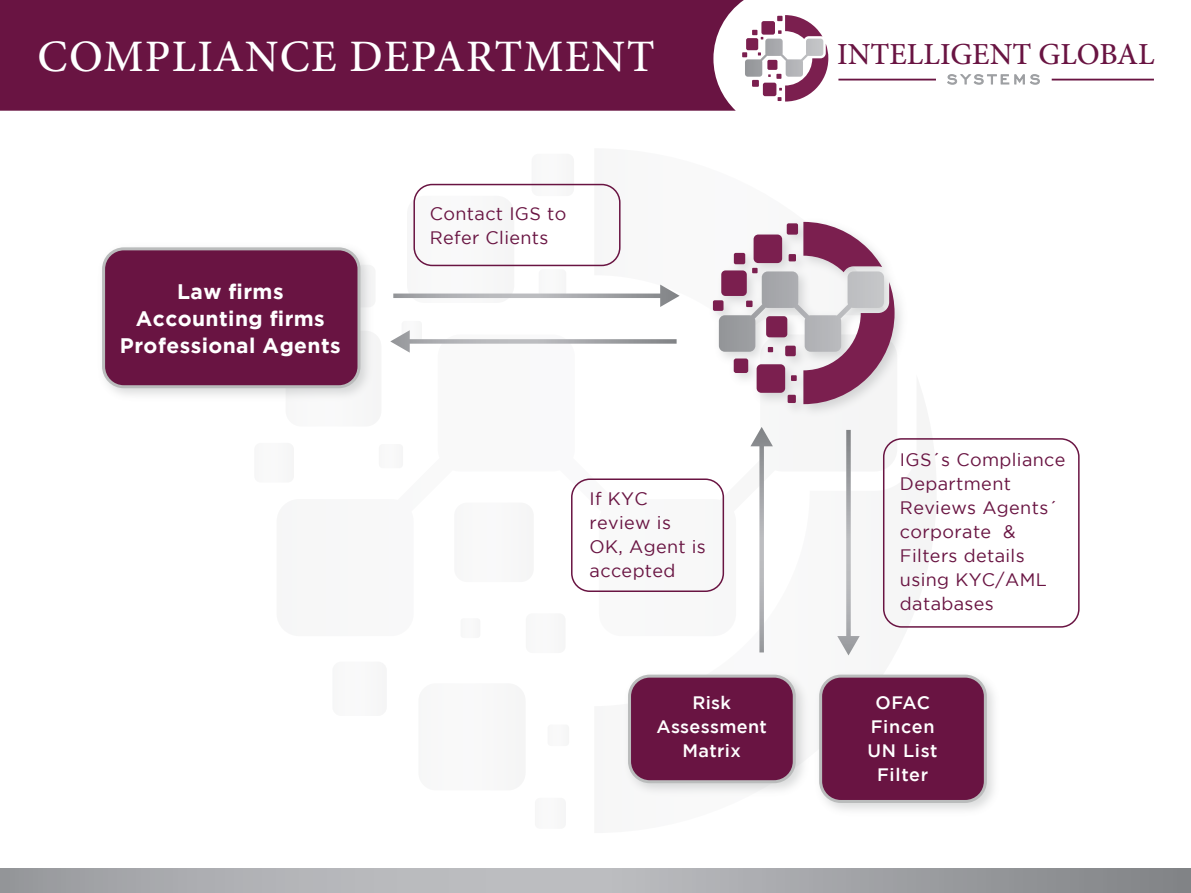
<style>
.page{position:relative;width:1191px;height:893px;background:#fff}
.page>*{position:absolute;margin:0;border:0;box-sizing:border-box;transform-origin:0 0}
.t1{font:500 45px "Minion Pro";letter-spacing:.03em;color:#fff}
.t2{font:500 30.6px "Minion Pro";color:#691442}
.t3{font:700 21px/27px "Gotham";letter-spacing:.02em;color:#fff;text-align:center}
.t4{font:18px/24px "Gotham";letter-spacing:.02em;color:#691442}
.t5{font:500 18px/24px "Gotham";letter-spacing:.04em;color:#fff;text-align:center}
.t6{font:500 18px/24px "Gotham";letter-spacing:.02em;color:#fff;text-align:center}
</style>
<div class="page">
<div style="left:401px;top:321px;width:21px;height:20px;background:#f8f8f8;border-radius:3px"></div>
<div style="left:254px;top:443px;width:40px;height:40px;background:#f8f8f8;border-radius:6px"></div>
<div style="left:407px;top:196px;width:107px;height:107px;background:#f8f8f8;border-radius:18px"></div>
<div style="left:531px;top:154px;width:43px;height:42px;background:#f8f8f8;border-radius:7px"></div>
<div style="left:538px;top:269px;width:28px;height:28px;background:#f8f8f8;border-radius:5px"></div>
<div style="left:547px;top:724px;width:22px;height:22px;background:#f8f8f9;border-radius:4px"></div>
<div style="left:535px;top:798px;width:31px;height:31px;background:#f8f8f8;border-radius:5px"></div>
<div style="left:332px;top:662px;width:55px;height:54px;background:#f8f8f8;border-radius:9px"></div>
<div style="left:526px;top:613px;width:39px;height:40px;background:#f8f8f8;border-radius:6px"></div>
<div style="left:418px;top:683px;width:107px;height:107px;background:#f8f8f8;border-radius:18px"></div>
<div style="left:460px;top:618px;width:20px;height:20px;background:#f8f8f8;border-radius:3px"></div>
<img style="left:626px;top:674px;width:180px;height:119px">
<div style="left:629px;top:676px;width:165px;height:106px;background:#691442;border-radius:20px"></div>
<div style="left:628px;top:675px;width:167px;height:108px;border:3px solid #babcbc;border-radius:20px"></div>
<img style="left:817px;top:672px;width:177px;height:138px">
<div style="left:820px;top:676px;width:165px;height:125px;background:#691442;border-radius:20px"></div>
<div style="left:819px;top:675px;width:167px;height:128px;border:3px solid #babcbc;border-radius:20px"></div>
<svg style="left:0;top:869px;width:1191px;height:24px"></svg>
<img style="left:102px;top:249px;width:272px;height:151px">
<div style="left:104px;top:249px;width:255px;height:138px;background:#691442;border-radius:20px"></div>
<div style="left:102px;top:247px;width:258px;height:141px;border:3px solid #babcbc;border-radius:20px"></div>
<svg style="left:393px;top:294px;width:267px;height:4px"></svg>
<svg style="left:660px;top:285px;width:19px;height:22px"></svg>
<svg style="left:410px;top:339px;width:266px;height:5px"></svg>
<svg style="left:390px;top:330px;width:20px;height:23px"></svg>
<svg style="left:846px;top:430px;width:4px;height:206px"></svg>
<svg style="left:837px;top:636px;width:22px;height:19px"></svg>
<svg style="left:759px;top:446px;width:5px;height:206px"></svg>
<svg style="left:750px;top:427px;width:23px;height:19px"></svg>
<div style="left:883px;top:438px;width:196px;height:190px;border:2px solid #691442;border-radius:18px"></div>
<div style="left:571px;top:478px;width:153px;height:114px;border:2px solid #691442;border-radius:18px"></div>
<div style="left:413px;top:184px;width:207px;height:82px;border:2px solid #691442;border-radius:18px"></div>
<div style="left:0;top:0;width:744px;height:111px;background:#691442"></div>
<svg style="left:947px;top:74px;width:77px;height:11px"></svg>
<svg style="left:1030px;top:74px;width:9px;height:11px"></svg>
<hr style="left:1051px;top:79px;width:103px;height:2px;background:#691442">
<hr style="left:838px;top:79px;width:98px;height:2px;background:#691442">
<svg style="left:742px;top:15px;width:86px;height:87px"></svg>
<img style="left:712px;top:221px;width:190px;height:195px">
<div style="left:713px;top:300px;width:10px;height:11px;background:#7b1f4f;border-radius:2px"></div>
<svg style="left:719px;top:222px;width:175px;height:182px"></svg>
<h1 class="t1" style="left:37px;top:26px;width:619px">COMPLIANCE DEPARTMENT</h1>
<p class="t3" style="left:120px;top:277px;width:222px">Law firms<br>Accounting firms<br>Professional Agents</p>
<p class="t4" style="left:430px;top:201px;width:138px">Contact IGS to<br>Refer Clients</p>
<p class="t4" style="left:589px;top:486px;width:118px">If KYC review is<br>OK, Agent is accepted</p>
<h2 class="t2" style="left:837px;top:33px;width:319px">INTELLIGENT GLOBAL</h2>
<p class="t4" style="left:900px;top:447px;width:167px">IGS´s Compliance<br>Department<br>Reviews Agents´ corporate &amp;<br>Filters details using KYC/AML databases</p>
<p class="t6" style="left:656px;top:690px;width:112px">Risk<br>Assessment<br>Matrix</p>
<p class="t5" style="left:867px;top:690px;width:72px">OFAC<br>Fincen<br>UN List<br>Filter</p>
</div>
